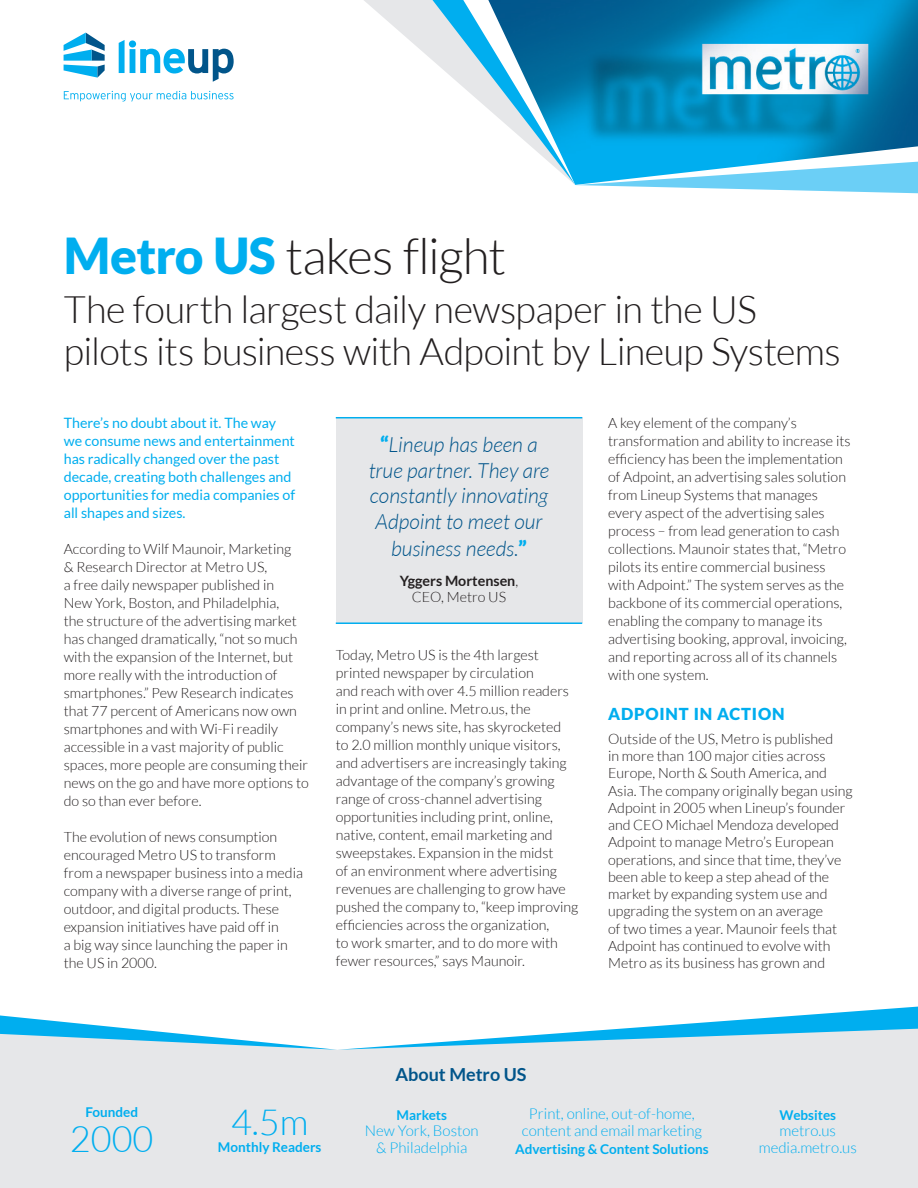
<style>
.page{position:relative;width:918px;height:1188px;background:#fff}
.page>*{position:absolute;margin:0;border:0;box-sizing:border-box;transform-origin:0 0}
.Big_heading{font:300 49.65px "Lato";letter-spacing:-.02em;color:#231f20}
.Big_heading-2{font:300 37.95px/42.3px "Lato";letter-spacing:-.015em;color:#231f20}
.t1{font:300 36px "Lato";color:#00aeef}
.t2{font:italic 300 21px/25.8px "Lato";color:#01558a;text-align:center}
.t3{font:700 18px "Lato";color:#01558a}
.Subs{font:900 16.5px "Lato";letter-spacing:.05em;color:#00aeef}
.t4{font:300 15px/16.5px "Lato";color:#00aeef;text-align:center}
.Body_1{font:300 14.25px/18px "Lato";color:#231f20}
.Intro{font:14.25px/18px "Lato";color:#00aeef}
.Body_1-2{font:700 14.25px/16.5px "Lato";color:#231f20;text-align:center}
.t5{font:700 13.5px "Lato";color:#00aeef}
.s1{font-weight:900;color:#00aeef}
.s2{font-weight:900;font-style:normal;color:#00aeef}
.s3{font-weight:300}
</style>
<div class="page">
<div style="left:0;top:1050px;width:918px;height:138px;background:#e6e7e9"></div>
<svg style="left:64px;top:33px;width:41px;height:45px"></svg>
<svg style="left:119px;top:40px;width:115px;height:42px"></svg>
<svg style="left:64px;top:91px;width:170px;height:11px"></svg>
<svg style="left:364px;top:0;width:554px;height:193px"></svg>
<svg style="left:0;top:1007px;width:918px;height:43px"></svg>
<div style="left:336px;top:417px;width:246px;height:206px;background:#e6e7e9"></div>
<hr style="left:336px;top:417px;width:246px;height:1px;background:#00aeef">
<hr style="left:336px;top:622px;width:246px;height:2px;background:#00aeef">
<p class="Big_heading" style="left:64px;top:229px;width:444px"><span class="s1">Metro US</span> takes flight</p>
<p class="Big_heading-2" style="left:64px;top:288px;width:778px">The fourth largest daily newspaper in the US pilots its business with Adpoint by Lineup Systems</p>
<p class="Intro" style="left:64px;top:414px;width:233px">There’s no doubt about it. The way we consume news and entertainment has radically changed over the past decade, creating both challenges and opportunities for media companies of all shapes and sizes.</p>
<p class="Body_1" style="left:64px;top:540px;width:247px">According to Wilf Maunoir, Marketing<br>&amp; Research Director at Metro US,<br>a free daily newspaper published in<br>New York, Boston, and Philadelphia,<br>the structure of the advertising market has changed dramatically, “not so much with the expansion of the Internet, but more really with the introduction of smartphones.” Pew Research indicates that 77 percent of Americans now own smartphones and with Wi-Fi readily accessible in a vast majority of public spaces, more people are consuming their news on the go and have more options to do so than ever before.</p>
<p class="Body_1" style="left:64px;top:828px;width:241px">The evolution of news consumption encouraged Metro US to transform from a newspaper business into a media company with a diverse range of print, outdoor, and digital products. These expansion initiatives have paid off in<br>a big way since launching the paper in the US in 2000.</p>
<p class="t2" style="left:369px;top:433px;width:182px"><span class="s2">“</span>Lineup has been a true partner. They are constantly innovating<br>Adpoint to meet our business needs.<span class="s2">”</span></p>
<p class="Body_1-2" style="left:400px;top:572px;width:120px">Yggers Mortensen<span class="s3">,<br>CEO, Metro US</span></p>
<p class="Body_1" style="left:336px;top:646px;width:244px">Today, Metro US is the 4th largest printed newspaper by circulation<br>and reach with over 4.5 million readers in print and online. Metro.us, the company’s news site, has skyrocketed<br>to 2.0 million monthly unique visitors, and advertisers are increasingly taking advantage of the company’s growing range of cross-channel advertising opportunities including print, online, native, content, email marketing and sweepstakes. Expansion in the midst<br>of an environment where advertising revenues are challenging to grow have pushed the company to, “keep improving efficiencies across the organization,<br>to work smarter, and to do more with fewer resources,” says Maunoir.</p>
<p class="Body_1" style="left:608px;top:414px;width:244px">A key element of the company’s transformation and ability to increase its efficiency has been the implementation of Adpoint, an advertising sales solution from Lineup Systems that manages every aspect of the advertising sales process – from lead generation to cash collections. Maunoir states that, “Metro pilots its entire commercial business with Adpoint.” The system serves as the backbone of its commercial operations, enabling the company to manage its advertising booking, approval, invoicing, and reporting across all of its channels with one system.</p>
<p class="Subs" style="left:608px;top:704px;width:178px">ADPOINT IN ACTION</p>
<p class="Body_1" style="left:608px;top:730px;width:246px;line-height:17.2px">Outside of the US, Metro is published<br>in more than 100 major cities across Europe, North &amp; South America, and Asia. The company originally began using Adpoint in 2005 when Lineup’s founder and CEO Michael Mendoza developed Adpoint to manage Metro’s European operations, and since that time, they’ve been able to keep a step ahead of the market by expanding system use and upgrading the system on an average<br>of two times a year. Maunoir feels that Adpoint has continued to evolve with Metro as its business has grown and</p>
<p class="t5" style="left:85px;top:1105px;width:54px">Founded</p>
<p class="t1" style="left:70px;top:1119px;width:85px">2000</p>
<p class="t1" style="left:231px;top:1102px;width:79px">4.5m</p>
<p class="t5" style="left:218px;top:1140px;width:105px">Monthly Readers</p>
<p class="t3" style="left:395px;top:1064px;width:133px">About Metro US</p>
<p class="t5" style="left:397px;top:1107px;width:52px">Markets</p>
<p class="t4" style="left:365px;top:1122px;width:115px">New York, Boston &amp; Philadelphia</p>
<p class="t4" style="left:522px;top:1106px;width:182px">Print, online, out-of-home, content and email marketing</p>
<p class="t5" style="left:515px;top:1141px;width:195px">Advertising &amp; Content Solutions</p>
<p class="t5" style="left:780px;top:1107px;width:58px">Websites</p>
<p class="t4" style="left:759px;top:1122px;width:100px">metro.us media.metro.us</p>
</div>
